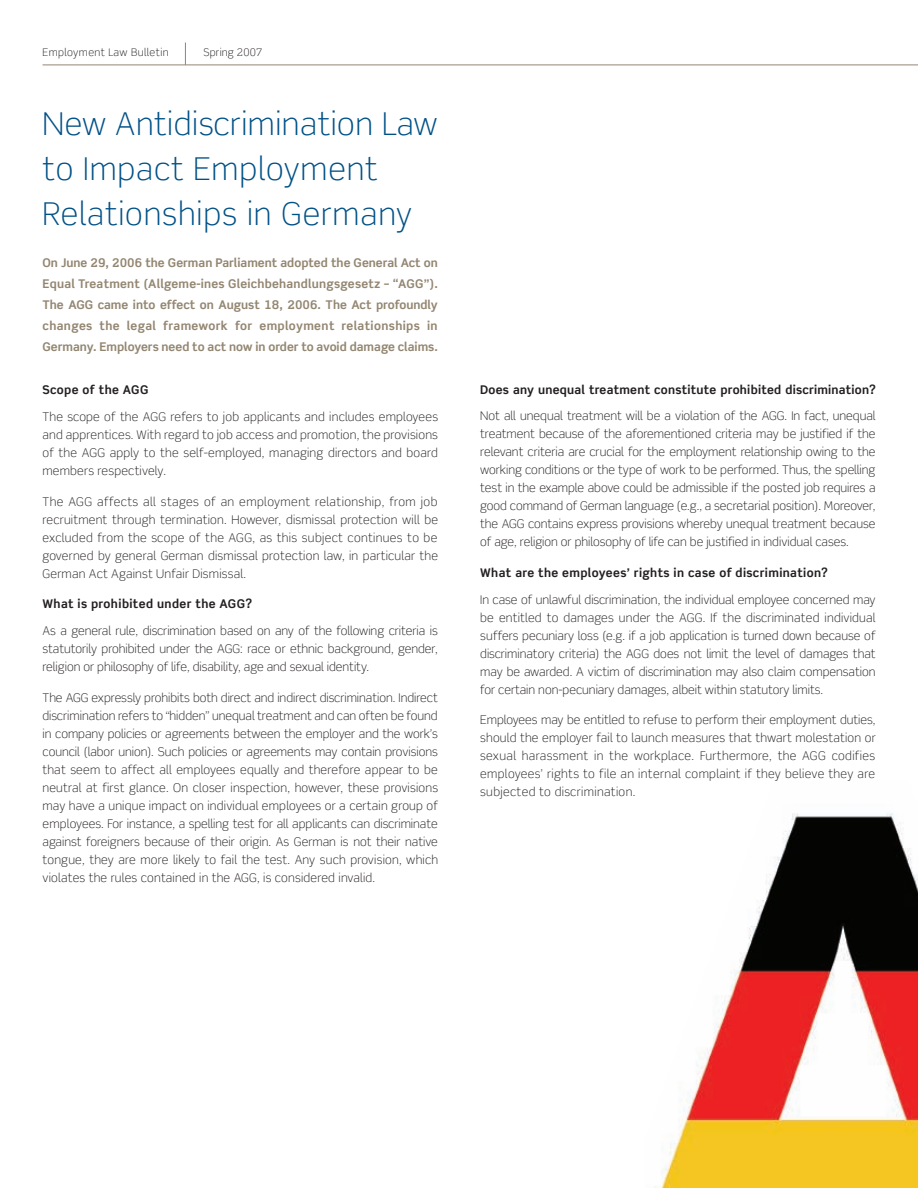
<style>
.page{position:relative;width:918px;height:1188px;background:#fff}
.page>*{position:absolute;margin:0;border:0;box-sizing:border-box;transform-origin:0 0}
.t1{font:300 31.5px/45px "Scene Std";letter-spacing:.03em;color:#005187}
.t2{font:300 12px/18px "Scene Std";letter-spacing:.015em;color:#231f20;text-align:justify}
.t3{font:700 12px/21px "Scene Std";color:#938671;text-align:justify}
.t4{font:700 12px "Scene Std";letter-spacing:.03em;color:#231f20}
.t5{font:300 10.5px "Scene Std";letter-spacing:.04em;color:#231f20}
.t6{font:300 10.5px "Scene Std";letter-spacing:.02em;color:#231f20}
</style>
<div class="page">
<img style="left:654px;top:813px;width:264px;height:375px">
<hr style="left:43px;top:65px;width:875px;height:1px;background:#938671">
<svg style="left:185px;top:43px;width:1px;height:22px"></svg>
<p class="t5" style="left:43px;top:48px;width:128px">Employment Law Bulletin</p>
<p class="t6" style="left:204px;top:48px;width:60px">Spring 2007</p>
<h1 class="t1" style="left:43px;top:104px;width:397px">New Antidiscrimination Law to Impact Employment<br>Relationships in Germany</h1>
<p class="t3" style="left:43px;top:253px;width:397px">On June 29, 2006 the German Parliament adopted the General Act on Equal Treatment (Allgeme-ines Gleichbehandlungsgesetz – “AGG”).<br>The AGG came into effect on August 18, 2006. The Act profoundly changes the legal framework for employment relationships in Germany. Employers need to act now in order to avoid damage claims.</p>
<p class="t4" style="left:43px;top:385px;width:107px">Scope of the AGG</p>
<p class="t2" style="left:43px;top:409px;width:397px">The scope of the AGG refers to job applicants and includes employees and apprentices. With regard to job access and promotion, the provisions of the AGG apply to the self-employed, managing directors and board members respectively.</p>
<p class="t2" style="left:43px;top:493px;width:397px">The AGG affects all stages of an employment relationship, from job recruitment through termination. However, dismissal protection will be excluded from the scope of the AGG, as this subject continues to be governed by general German dismissal protection law, in particular the German Act Against Unfair Dismissal.</p>
<p class="t4" style="left:43px;top:599px;width:211px">What is prohibited under the AGG?</p>
<p class="t2" style="left:43px;top:623px;width:397px">As a general rule, discrimination based on any of the following criteria is statutorily prohibited under the AGG: race or ethnic background, gender, religion or philosophy of life, disability, age and sexual identity.</p>
<p class="t2" style="left:43px;top:689px;width:397px">The AGG expressly prohibits both direct and indirect discrimination. Indirect discrimination refers to “hidden” unequal treatment and can often be found in company policies or agreements between the employer and the work’s council (labor union). Such policies or agreements may contain provisions that seem to affect all employees equally and therefore appear to be neutral at first glance. On closer inspection, however, these provisions may have a unique impact on individual employees or a certain group of employees. For instance, a spelling test for all applicants can discriminate against foreigners because of their origin. As German is not their native tongue, they are more likely to fail the test. Any such provision, which violates the rules contained in the AGG, is considered invalid.</p>
<p class="t4" style="left:480px;top:385px;width:397px">Does any unequal treatment constitute prohibited discrimination?</p>
<p class="t2" style="left:480px;top:408px;width:397px">Not all unequal treatment will be a violation of the AGG. In fact, unequal treatment because of the aforementioned criteria may be justified if the relevant criteria are crucial for the employment relationship owing to the working conditions or the type of work to be performed. Thus, the spelling test in the example above could be admissible if the posted job requires a good command of German language (e.g., a secretarial position). Moreover, the AGG contains express provisions whereby unequal treatment because of age, religion or philosophy of life can be justified in individual cases.</p>
<p class="t4" style="left:480px;top:568px;width:349px">What are the employees’ rights in case of discrimination?</p>
<p class="t2" style="left:480px;top:591px;width:397px">In case of unlawful discrimination, the individual employee concerned may be entitled to damages under the AGG. If the discriminated individual suffers pecuniary loss (e.g. if a job application is turned down because of discriminatory criteria) the AGG does not limit the level of damages that may be awarded. A victim of discrimination may also claim compensation for certain non-pecuniary damages, albeit within statutory limits.</p>
<p class="t2" style="left:480px;top:712px;width:397px">Employees may be entitled to refuse to perform their employment duties, should the employer fail to launch measures that thwart molestation or sexual harassment in the workplace. Furthermore, the AGG codifies employees’ rights to file an internal complaint if they believe they are subjected to discrimination.</p>
</div>
